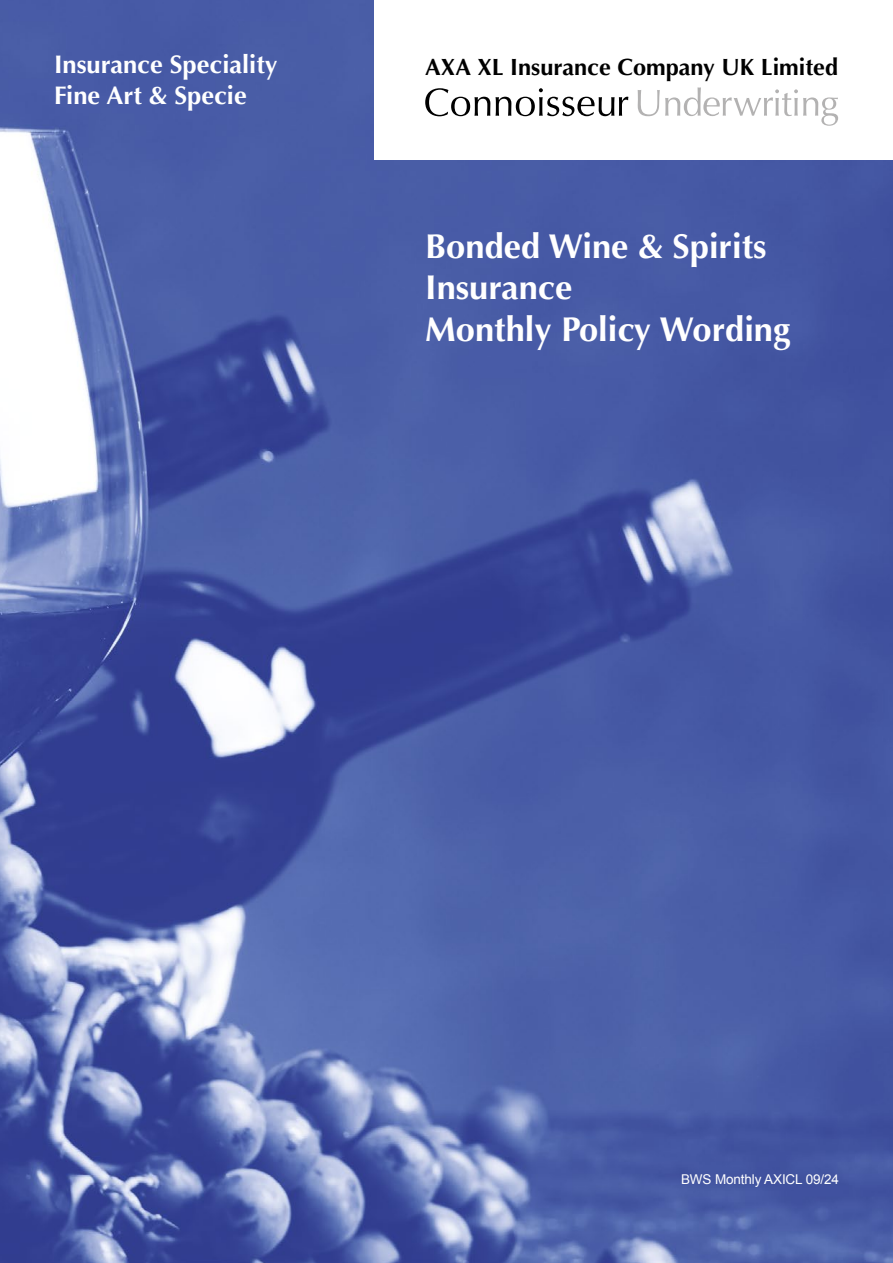
<style>
.page{position:relative;width:893px;height:1263px;background:#fff}
.page>*{position:absolute;margin:0;border:0;box-sizing:border-box;transform-origin:0 0}
.t1{font:700 34.5px/41.4px "Optima";color:#fff}
.t2{font:700 25.5px/30.6px "Optima";color:#fff}
.t3{font:700 23.55px "Optima";color:#000}
.t4{font:13.5px "Arial";letter-spacing:-.01em;color:#fff}
</style>
<div class="page">
<img style="left:0;top:0;width:893px;height:1263px">
<div style="left:374px;top:0;width:519px;height:159px;background:#fff"></div>
<svg style="left:638px;top:87px;width:200px;height:39px"></svg>
<svg style="left:425px;top:88px;width:65px;height:28px"></svg>
<svg style="left:496px;top:88px;width:132px;height:28px"></svg>
<p class="t2" style="left:54px;top:50px;width:225px">Insurance Speciality<br>Fine Art &amp; Specie</p>
<p class="t3" style="left:425px;top:53px;width:414px">AXA XL Insurance Company UK Limited</p>
<p class="t1" style="left:425px;top:226px;width:367px">Bonded Wine &amp; Spirits<br>Insurance<br>Monthly Policy Wording</p>
<p class="t4" style="left:681px;top:1170px;width:159px">BWS Monthly AXICL 09/24</p>
</div>
